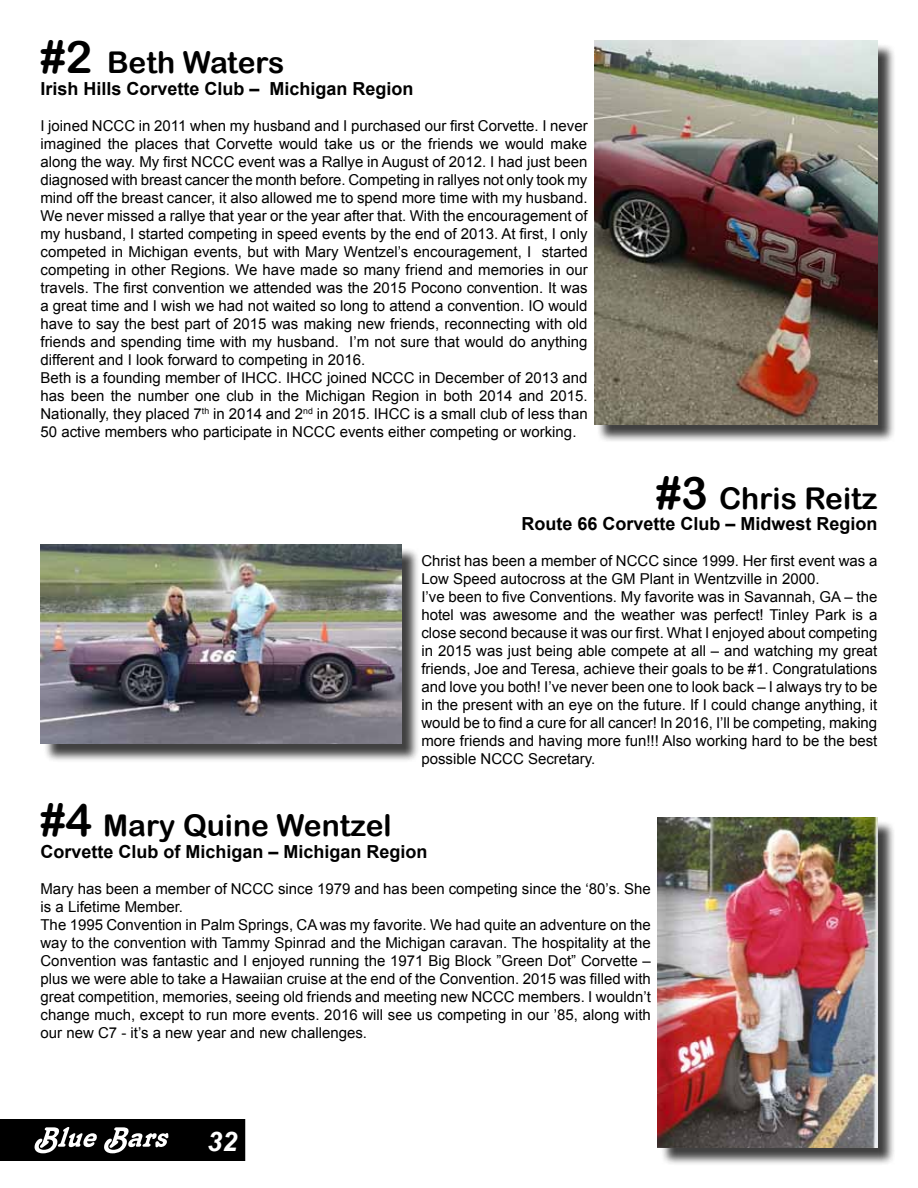
<style>
.page{position:relative;width:918px;height:1188px;background:#fff}
.page>*{position:absolute;margin:0;border:0;box-sizing:border-box;transform-origin:0 0}
.t1{font:45px "Arial Rounded MT Bold";color:#000}
.t2{font:30px "Arial Rounded MT Bold";color:#000}
.t3{font:italic 700 27px "Arial";color:#fff}
.t4{font:700 18px "Arial";color:#000}
.t5{font:15px/18px "Arial";color:#000}
.s1{font-size:45px}
</style>
<div class="page">
<svg style="left:0;top:1119px;width:245px;height:42px;background:#1f1f1f"></svg>
<div style="left:597px;top:43px;width:299px;height:400px;background:#000;opacity:.75"></div>
<img style="left:594px;top:41px;width:283px;height:383px">
<div style="left:43px;top:547px;width:377px;height:216px;background:#000;opacity:.75"></div>
<img style="left:41px;top:544px;width:360px;height:200px">
<div style="left:660px;top:820px;width:236px;height:346px;background:#000;opacity:.75"></div>
<img style="left:658px;top:818px;width:220px;height:330px">
<h1 class="t1" style="left:40px;top:31px;width:53px">#2</h1>
<h2 class="t2" style="left:107px;top:45px;width:179px">Beth Waters</h2>
<p class="t4" style="left:40px;top:76px;width:375px">Irish Hills Corvette Club – Michigan Region</p>
<p class="t5" style="left:40px;top:116px;width:549px">I joined NCCC in 2011 when my husband and I purchased our first Corvette. I never imagined the places that Corvette would take us or the friends we would make along the way. My first NCCC event was a Rallye in August of 2012. I had just been diagnosed with breast cancer the month before. Competing in rallyes not only took my mind off the breast cancer, it also allowed me to spend more time with my husband.<br>We never missed a rallye that year or the year after that. With the encouragement of my husband, I started competing in speed events by the end of 2013. At first, I only competed in Michigan events, but with Mary Wentzel’s encouragement, I started competing in other Regions. We have made so many friend and memories in our travels. The first convention we attended was the 2015 Pocono convention. It was a great time and I wish we had not waited so long to attend a convention. IO would have to say the best part of 2015 was making new friends, reconnecting with old friends and spending time with my husband. I’m not sure that would do anything different and I look forward to competing in 2016.<br>Beth is a founding member of IHCC. IHCC joined NCCC in December of 2013 and has been the number one club in the Michigan Region in both 2014 and 2015.<br>Nationally, they placed 7<sup>th</sup> in 2014 and 2<sup>nd</sup> in 2015. IHCC is a small club of less than 50 active members who participate in NCCC events either competing or working.</p>
<h2 class="t2" style="left:656px;top:480px;width:223px"><span class="s1">#3</span> Chris Reitz</h2>
<p class="t4" style="left:521px;top:511px;width:358px">Route 66 Corvette Club – Midwest Region</p>
<p class="t5" style="left:421px;top:552px;width:458px">Christ has been a member of NCCC since 1999. Her first event was a Low Speed autocross at the GM Plant in Wentzville in 2000.<br>I’ve been to five Conventions. My favorite was in Savannah, GA – the hotel was awesome and the weather was perfect! Tinley Park is a close second because it was our first. What I enjoyed about competing in 2015 was just being able compete at all – and watching my great friends, Joe and Teresa, achieve their goals to be #1. Congratulations and love you both! I’ve never been one to look back – I always try to be in the present with an eye on the future. If I could change anything, it would be to find a cure for all cancer! In 2016, I’ll be competing, making more friends and having more fun!!! Also working hard to be the best possible NCCC Secretary.</p>
<h2 class="t2" style="left:40px;top:808px;width:353px"><span class="s1">#4</span> Mary Quine Wentzel</h2>
<p class="t4" style="left:40px;top:839px;width:389px">Corvette Club of Michigan – Michigan Region</p>
<p class="t5" style="left:40px;top:880px;width:612px">Mary has been a member of NCCC since 1979 and has been competing since the ‘80’s. She is a Lifetime Member.<br>The 1995 Convention in Palm Springs, CA was my favorite. We had quite an adventure on the way to the convention with Tammy Spinrad and the Michigan caravan. The hospitality at the Convention was fantastic and I enjoyed running the 1971 Big Block ”Green Dot” Corvette – plus we were able to take a Hawaiian cruise at the end of the Convention. 2015 was filled with great competition, memories, seeing old friends and meeting new NCCC members. I wouldn’t change much, except to run more events. 2016 will see us competing in our ’85, along with our new C7 - it’s a new year and new challenges.</p>
<h3 class="t3" style="left:207px;top:1123px;width:32px">32</h3>
</div>
